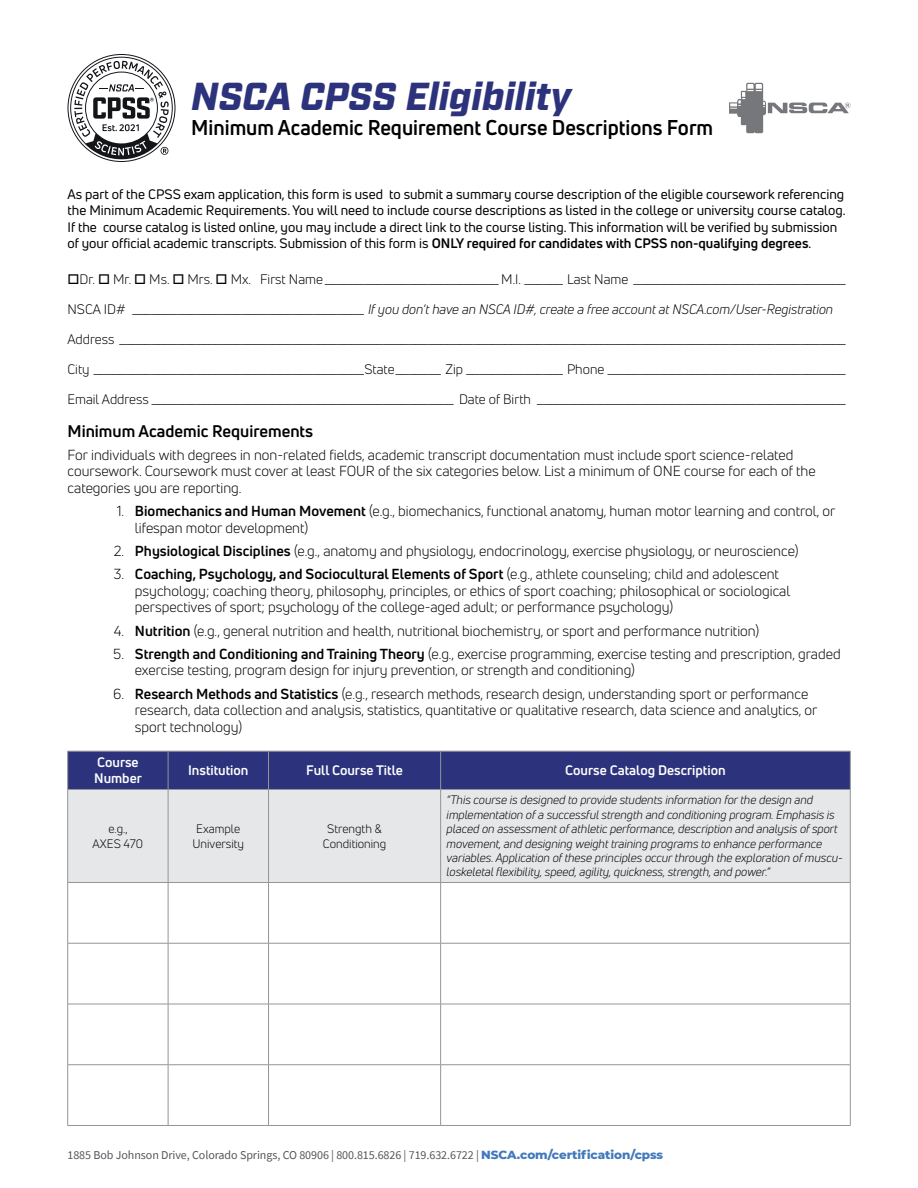
<style>
.page{position:relative;width:918px;height:1188px;background:#fff}
.page>*{position:absolute;margin:0;border:0;box-sizing:border-box;transform-origin:0 0}
.t1{font:italic 900 39px "Industry";color:#2c337c}
.t2{font:700 21px "Uni Neue";color:#000;scale:.96 1}
.t3{font:700 16.5px "Uni Neue";color:#000}
.t4{font:14.25px/16.5px "Uni Neue";color:#000}
.t5{font:13.5px "Uni Neue";color:#000}
.t6{font:13.5px/16.2px "Uni Neue";color:#000}
.t7{font:italic 13.5px "Uni Neue";color:#000}
.t8{font:700 13.5px/16.2px "Uni Neue";color:#fff}
.t9{font:italic 12px/14.4px "Uni Neue";color:#000}
.t10{font:12px "Source Sans Pro";letter-spacing:-.005em;color:#54565b}
.t11{font:12px/14.4px "Uni Neue";color:#000;text-align:center}
.s1{font-weight:700}
.s2{font-style:normal}
.s3{font-family:"Montserrat";font-weight:800;color:#4279bd}
</style>
<div class="page">
<div style="left:68px;top:752px;width:782px;height:37px;background:#2c337c"></div>
<div style="left:68px;top:790px;width:782px;height:92px;background:#e6e7e8"></div>
<hr style="left:68px;top:751px;width:100px;height:1px;background:#939598">
<hr style="left:67px;top:751px;width:1px;height:38px;background:#939598">
<hr style="left:168px;top:751px;width:101px;height:1px;background:#939598">
<hr style="left:168px;top:751px;width:1px;height:38px;background:#939598">
<hr style="left:269px;top:751px;width:172px;height:1px;background:#939598">
<hr style="left:268px;top:751px;width:1px;height:38px;background:#939598">
<hr style="left:441px;top:751px;width:409px;height:1px;background:#939598">
<hr style="left:440px;top:751px;width:1px;height:38px;background:#939598">
<hr style="left:850px;top:751px;width:1px;height:38px;background:#939598">
<hr style="left:68px;top:789px;width:100px;height:1px;background:#939598">
<hr style="left:67px;top:790px;width:1px;height:92px;background:#939598">
<hr style="left:168px;top:789px;width:101px;height:1px;background:#939598">
<hr style="left:168px;top:790px;width:1px;height:92px;background:#939598">
<hr style="left:269px;top:789px;width:172px;height:1px;background:#939598">
<hr style="left:268px;top:790px;width:1px;height:92px;background:#939598">
<hr style="left:441px;top:789px;width:409px;height:1px;background:#939598">
<hr style="left:440px;top:790px;width:1px;height:92px;background:#939598">
<hr style="left:850px;top:790px;width:1px;height:92px;background:#939598">
<hr style="left:68px;top:882px;width:100px;height:1px;background:#939598">
<hr style="left:67px;top:883px;width:1px;height:60px;background:#939598">
<hr style="left:168px;top:882px;width:101px;height:1px;background:#939598">
<hr style="left:168px;top:883px;width:1px;height:60px;background:#939598">
<hr style="left:269px;top:882px;width:172px;height:1px;background:#939598">
<hr style="left:268px;top:883px;width:1px;height:60px;background:#939598">
<hr style="left:441px;top:882px;width:409px;height:1px;background:#939598">
<hr style="left:440px;top:883px;width:1px;height:60px;background:#939598">
<hr style="left:850px;top:883px;width:1px;height:60px;background:#939598">
<hr style="left:68px;top:943px;width:100px;height:1px;background:#939598">
<hr style="left:67px;top:943px;width:1px;height:61px;background:#939598">
<hr style="left:168px;top:943px;width:101px;height:1px;background:#939598">
<hr style="left:168px;top:943px;width:1px;height:61px;background:#939598">
<hr style="left:269px;top:943px;width:172px;height:1px;background:#939598">
<hr style="left:268px;top:943px;width:1px;height:61px;background:#939598">
<hr style="left:441px;top:943px;width:409px;height:1px;background:#939598">
<hr style="left:440px;top:943px;width:1px;height:61px;background:#939598">
<hr style="left:850px;top:943px;width:1px;height:61px;background:#939598">
<hr style="left:68px;top:1004px;width:100px;height:1px;background:#939598">
<hr style="left:67px;top:1004px;width:1px;height:61px;background:#939598">
<hr style="left:168px;top:1004px;width:101px;height:1px;background:#939598">
<hr style="left:168px;top:1004px;width:1px;height:61px;background:#939598">
<hr style="left:269px;top:1004px;width:172px;height:1px;background:#939598">
<hr style="left:268px;top:1004px;width:1px;height:61px;background:#939598">
<hr style="left:441px;top:1004px;width:409px;height:1px;background:#939598">
<hr style="left:440px;top:1004px;width:1px;height:61px;background:#939598">
<hr style="left:850px;top:1004px;width:1px;height:61px;background:#939598">
<hr style="left:68px;top:1064px;width:100px;height:1px;background:#939598">
<hr style="left:67px;top:1065px;width:1px;height:60px;background:#939598">
<hr style="left:168px;top:1064px;width:101px;height:1px;background:#939598">
<hr style="left:168px;top:1065px;width:1px;height:60px;background:#939598">
<hr style="left:269px;top:1064px;width:172px;height:1px;background:#939598">
<hr style="left:268px;top:1065px;width:1px;height:60px;background:#939598">
<hr style="left:441px;top:1064px;width:409px;height:1px;background:#939598">
<hr style="left:440px;top:1065px;width:1px;height:60px;background:#939598">
<hr style="left:850px;top:1065px;width:1px;height:60px;background:#939598">
<hr style="left:68px;top:1125px;width:100px;height:1px;background:#939598">
<hr style="left:168px;top:1125px;width:101px;height:1px;background:#939598">
<hr style="left:269px;top:1125px;width:172px;height:1px;background:#939598">
<hr style="left:441px;top:1125px;width:409px;height:1px;background:#939598">
<svg style="left:68px;top:54px;width:108px;height:108px"></svg>
<svg style="left:729px;top:83px;width:121px;height:50px"></svg>
<h1 class="t1" style="left:191px;top:73px;width:382px">NSCA CPSS Eligibility</h1>
<h2 class="t2" style="left:191px;top:114px;width:545px">Minimum Academic Requirement Course Descriptions Form</h2>
<p class="t6" style="left:68px;top:186px;width:780px">As part of the CPSS exam application, this form is used to submit a summary course description of the eligible coursework referencing the Minimum Academic Requirements. You will need to include course descriptions as listed in the college or university course catalog.<br>If the course catalog is listed online, you may include a direct link to the course listing. This information will be verified by submission of your official academic transcripts. Submission of this form is <span class="s1">ONLY required for candidates with CPSS non-qualifying degrees</span>.</p>
<p class="t5" style="left:68px;top:272px;width:780px">□Dr. □ Mr. □ Ms. □ Mrs. □ Mx. First Name ___________________________ M.I. ______ Last Name _________________________________</p>
<p class="t7" style="left:68px;top:302px;width:767px"><span class="s2">NSCA ID# ____________________________________</span> If you don’t have an NSCA ID#, create a free account at NSCA.com/User-Registration</p>
<p class="t5" style="left:68px;top:332px;width:780px">Address _________________________________________________________________________________________________________________</p>
<p class="t5" style="left:68px;top:362px;width:780px">City __________________________________________State_______ Zip _______________ Phone _____________________________________</p>
<p class="t5" style="left:68px;top:392px;width:780px">Email Address _______________________________________________ Date of Birth ________________________________________________</p>
<p class="t3" style="left:68px;top:420px;width:247px">Minimum Academic Requirements</p>
<p class="t4" style="left:68px;top:447px;width:750px">For individuals with degrees in non-related fields, academic transcript documentation must include sport science-related coursework. Coursework must cover at least FOUR of the six categories below. List a minimum of ONE course for each of the categories you are reporting.</p>
<p class="t4" style="left:135px;top:503px;width:702px;text-indent:-18px">1. <span class="s1">Biomechanics and Human Movement</span> (e.g., biomechanics, functional anatomy, human motor learning and control, or lifespan motor development)</p>
<p class="t4" style="left:114px;top:543px;width:686px">2. <span class="s1">Physiological Disciplines</span> (e.g., anatomy and physiology, endocrinology, exercise physiology, or neuroscience)</p>
<p class="t4" style="left:135px;top:566px;width:657px;text-indent:-21px">3. <span class="s1">Coaching, Psychology, and Sociocultural Elements of Sport</span> (e.g., athlete counseling; child and adolescent psychology; coaching theory, philosophy, principles, or ethics of sport coaching; philosophical or sociological perspectives of sport; psychology of the college-aged adult; or performance psychology)</p>
<p class="t4" style="left:114px;top:622px;width:647px">4. <span class="s1">Nutrition</span> (e.g., general nutrition and health, nutritional biochemistry, or sport and performance nutrition)</p>
<p class="t4" style="left:135px;top:645px;width:707px;text-indent:-22px">5. <span class="s1">Strength and Conditioning and Training Theory</span> (e.g., exercise programming, exercise testing and prescription, graded exercise testing, program design for injury prevention, or strength and conditioning)</p>
<p class="t4" style="left:135px;top:685px;width:684px;text-indent:-22px">6. <span class="s1">Research Methods and Statistics</span> (e.g., research methods, research design, understanding sport or performance research, data collection and analysis, statistics, quantitative or qualitative research, data science and analytics, or sport technology)</p>
<p class="t8" style="left:94px;top:754px;width:49px">Course<br>Number</p>
<p class="t8" style="left:188px;top:762px;width:62px">Institution</p>
<p class="t8" style="left:306px;top:762px;width:98px">Full Course Title</p>
<p class="t8" style="left:565px;top:762px;width:162px">Course Catalog Description</p>
<p class="t11" style="left:93px;top:822px;width:52px">e.g.,<br>AXES 470</p>
<p class="t11" style="left:192px;top:822px;width:53px">Example<br>University</p>
<p class="t11" style="left:323px;top:822px;width:65px">Strength &amp;<br>Conditioning</p>
<p class="t9" style="left:447px;top:793px;width:398px">“This course is designed to provide students information for the design and implementation of a successful strength and conditioning program. Emphasis is placed on assessment of athletic performance, description and analysis of sport movement, and designing weight training programs to enhance performance variables. Application of these principles occur through the exploration of muscu&shy;loskeletal flexibility, speed, agility, quickness, strength, and power.”</p>
<p class="t10" style="left:68px;top:1147px;width:597px">1885 Bob Johnson Drive, Colorado Springs, CO 80906 | 800.815.6826 | 719.632.6722 | <span class="s3">NSCA.com/certification/cpss</span></p>
</div>
